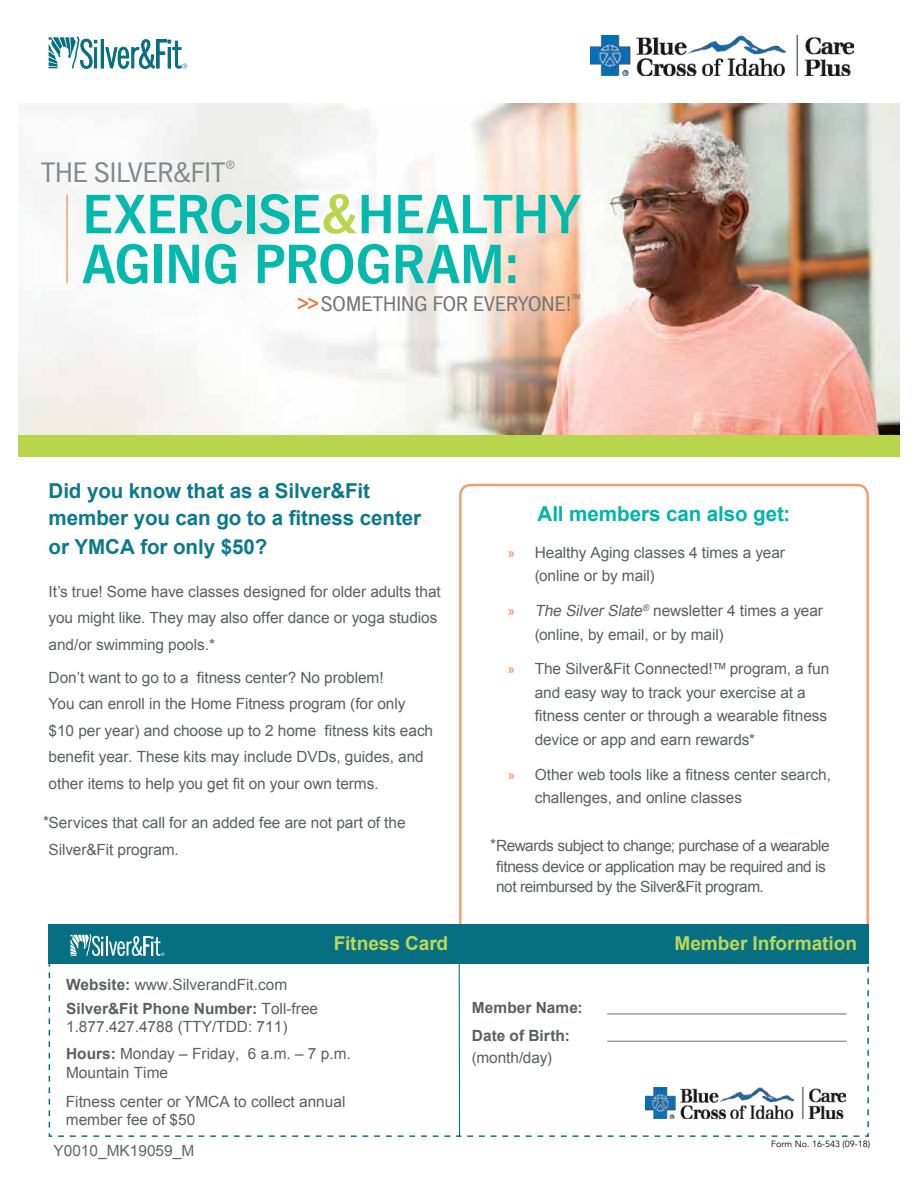
<style>
.page{position:relative;width:918px;height:1188px;background:#fff}
.page>*{position:absolute;margin:0;border:0;box-sizing:border-box;transform-origin:0 0}
.t1{font:700 57.6px/49.9px "TV Nord EF";letter-spacing:-.005em;color:#03b9ab}
.t2{font:29.4px "TV Nord EF";letter-spacing:-.02em;color:#83888b}
.t3{font:22.05px "TV Nord EF";letter-spacing:-.02em;color:#6f7478}
.t4{font:700 20.55px/27.9px "Arial";letter-spacing:-.005em;color:#0c798b}
.t5{font:700 20.55px "Arial";letter-spacing:-.005em;color:#00b4a9}
.t6{font:700 19.05px "Arial";letter-spacing:-.005em;color:#bdd858}
.t7{font:15.45px/26.4px "Arial";letter-spacing:-.005em;color:#5b5f62}
.t8{font:15.45px/20.5px "Arial";letter-spacing:-.03em;color:#5b5f62}
.t9{font:15.45px "Arial";color:#5b5f62}
.t10{font:700 15.45px "Arial";color:#5b5f62}
.t11{font:15.45px/18.5px "Arial";color:#5a5e62}
.t12{font:15.45px "Arial";color:#616666}
.t13{font:9px "Avenir";color:#000}
.s1{color:#b8d54b}
.s2{font-style:inherit}
.s3{font-family:"Myriad Pro";color:#f47432}
.s4{font-style:italic}
.s5{font-weight:700}
.s6{font-weight:400}
</style>
<div class="page">
<img style="left:18px;top:103px;width:882px;height:332px">
<svg style="left:298px;top:298px;width:20px;height:11px"></svg>
<hr style="left:67px;top:195px;width:1px;height:88px;background:#f47432">
<div style="left:18px;top:435px;width:882px;height:21px;background:#b8d54b"></div>
<img style="left:590px;top:36px;width:264px;height:40px">
<div style="left:459px;top:484px;width:410px;height:450px;border:2px solid #f47432;border-radius:11px"></div>
<div style="left:49px;top:924px;width:820px;height:40px;background:#066f81"></div>
<svg style="left:48px;top:934px;width:821px;height:203px"></svg>
<div style="left:101px;top:39px;width:3px;height:29px;border:1px solid #066f81"></div>
<svg style="left:49px;top:36px;width:48px;height:33px"></svg>
<svg style="left:105px;top:39px;width:82px;height:30px"></svg>
<h1 class="t2" style="left:41px;top:156px;width:195px">THE SILVER&amp;FIT<sup>®</sup></h1>
<h1 class="t1" style="left:83px;top:189px;width:499px">EXERCISE<span class="s1">&amp;</span>HEALTHY<br>AGING PROGRAM:</h1>
<h1 class="t3" style="left:321px;top:291px;width:261px">SOMETHING FOR EVERYONE!<sup>™</sup></h1>
<h2 class="t4" style="left:49px;top:478px;width:374px">Did you know that as a Silver&amp;Fit member you can go to a <span class="s2">fi</span>tness center or YMCA <span class="s2">for only $</span>50<span class="s2">?</span></h2>
<p class="t7" style="left:49px;top:578px;width:394px">It’s true! Some have classes designed for older adults that you might like. They may also offer dance or yoga studios and/or swimming pools.*</p>
<p class="t7" style="left:49px;top:664px;width:386px">Don’t want to go to a fitness center? No problem!<br>You can enroll in the Home Fitness program <span class="s2">(for only $</span>10 <span class="s2">per year)</span> and choose up to 2 home fitness kits each bene<span class="s2">f</span>it year. These kits may include DVDs, guides, and other items to help you get fit on your own terms.</p>
<p class="t7" style="left:49px;top:810px;width:359px;text-indent:-5px">*Services that call for an added fee are not part of the<br>Silver&amp;Fit program.</p>
<p class="t5" style="left:538px;top:500px;width:254px">All members can also get:</p>
<p class="t7" style="left:535px;top:541px;width:252px;line-height:23.5px;text-indent:-26px"><span class="s3">»</span> Healthy Aging classes 4 times a year (online or by mail)</p>
<p class="t7" style="left:535px;top:599px;width:290px;line-height:23.5px;text-indent:-26px"><span class="s3">»</span> <span class="s4">The SilverSlate</span><sup>®</sup> newsletter 4 times a year (online, by email, or by mail)</p>
<p class="t7" style="left:535px;top:657px;width:296px;line-height:23.5px;text-indent:-26px"><span class="s3">»</span> The Silver&amp;Fit Connected!™ program, a fun and easy way to track your exercise at a fitness center or through a wearable fitness device or app and earn rewards*</p>
<p class="t7" style="left:535px;top:762px;width:298px;line-height:23.5px;text-indent:-26px"><span class="s3">»</span> Other web tools like a fitness center search, challenges, and online classes</p>
<p class="t8" style="left:496px;top:836px;width:335px;text-indent:-6px">*Rewards subject to change; purchase of a wearable fitness device or application may be required and is not reimbursed by the Silver&amp;Fit program.</p>
<h3 class="t6" style="left:334px;top:931px;width:116px">Fitness Card</h3>
<h3 class="t6" style="left:674px;top:931px;width:184px">Member Information</h3>
<p class="t7" style="left:66px;top:971px;width:223px"><span class="s5">Website:</span> www.SilverandFit.com</p>
<p class="t10" style="left:66px;top:999px;width:254px">Silver&amp;Fit Phone Number: <span class="s6">Toll-free</span></p>
<p class="t10" style="left:472px;top:997px;width:112px">Member Name:</p>
<p class="t9" style="left:66px;top:1016px;width:223px">1.877.427.4788 (<span class="s2">TTY/TDD: 711</span>)</p>
<p class="t10" style="left:472px;top:1026px;width:99px">Date of Birth:</p>
<p class="t9" style="left:66px;top:1043px;width:286px"><span class="s5">Hours:</span> Monday – Friday, <span class="s2">6</span> a.m. – <span class="s2">7</span> p.m.</p>
<p class="t7" style="left:472px;top:1045px;width:81px">(month/day)</p>
<p class="t7" style="left:66px;top:1059px;width:104px">Mountain <span class="s2">Time</span></p>
<p class="t11" style="left:66px;top:1092px;width:281px">Fitness center or YMCA to collect annual member fee of $<span class="s2">50</span></p>
<p class="t12" style="left:54px;top:1141px;width:142px">Y0010_MK19059_M</p>
<p class="t13" style="left:771px;top:1139px;width:101px">Form No. 16-543 (09-18)</p>
</div>
